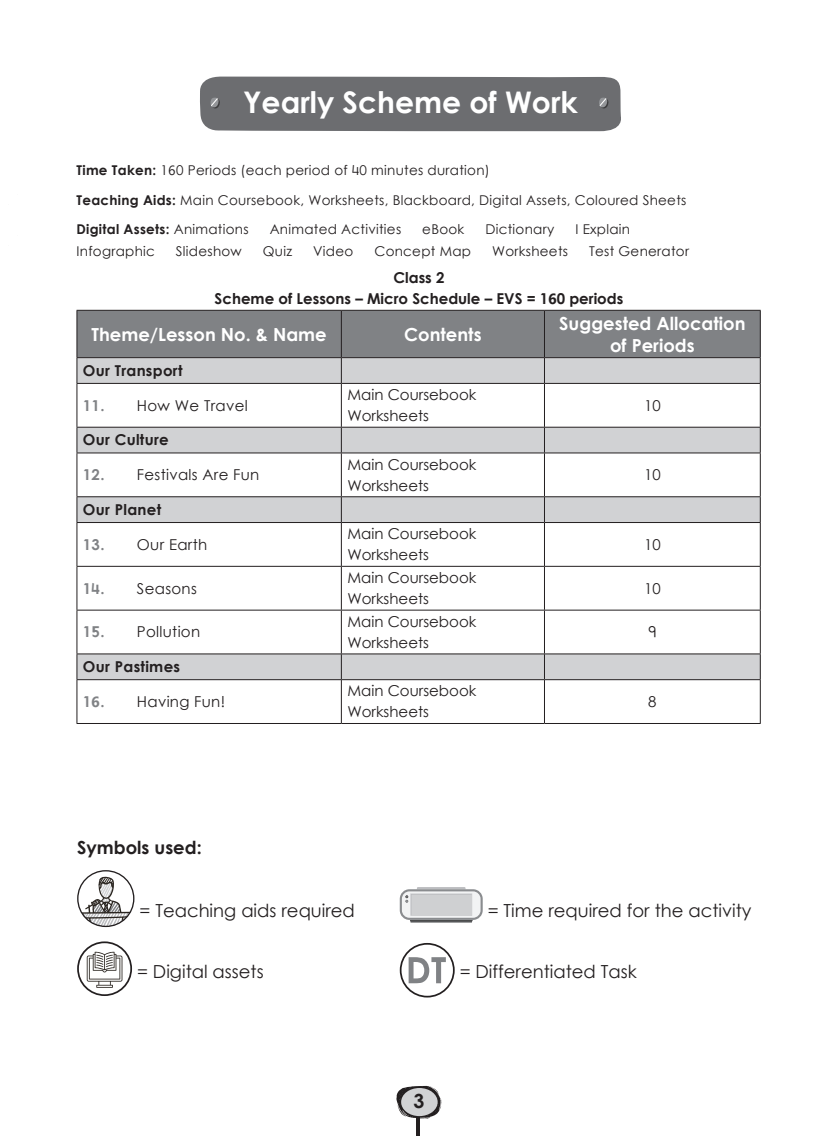
<style>
.page{position:relative;width:838px;height:1136px;background:#fff}
.page>*{position:absolute;margin:0;border:0;box-sizing:border-box;transform-origin:0 0}
.t1{font:29.7px "Century Gothic Bold New";color:#fff}
.t2{font:19.5px "Century Gothic Bold New";color:#231f20}
.t3{font:18px "Century Gothic Regular New";color:#231f20}
.t4{font:18px/21.6px "Century Gothic Bold New";color:#fff;text-align:center}
.t5{font:18px "Century Gothic Bold New";color:#231f20}
.Text_left_align{font:15px/21px "Century Gothic Regular New";color:#231f20}
.Text_left_align-2{font:15px "Century Gothic Regular New";letter-spacing:.02em;color:#231f20}
.t6{font:15px "Century Gothic Bold New";color:#231f20}
.t7{font:15px "Century Gothic Bold New";letter-spacing:.02em;color:#231f20}
.text{font:13.5px "Century Gothic Regular New";letter-spacing:.02em;color:#231f20}
.text-2{font:13.5px "Century Gothic Bold New";letter-spacing:.02em;color:#231f20}
.s1{font-family:"Century Gothic Bold New"}
.s2{font-family:"Century Gothic Regular New"}
.s3{font-family:"Century Gothic Bold New";color:#808285}
</style>
<div class="page">
<hr style="left:416px;top:1113px;width:4px;height:22px;background:#231f20">
<svg style="left:396px;top:1085px;width:46px;height:33px"></svg>
<div style="left:401px;top:1087px;width:36px;height:28px;background:#d1d2d4;border-radius:50%"></div>
<div style="left:200px;top:76px;width:421px;height:56px;background:#6c6d70"></div>
<svg style="left:78px;top:428px;width:682px;height:251px"></svg>
<svg style="left:77px;top:310px;width:684px;height:73px;background:#96979a"></svg>
<hr style="left:77px;top:383px;width:264px;height:1px;background:#231f20">
<hr style="left:77px;top:384px;width:1px;height:43px;background:#231f20">
<hr style="left:341px;top:383px;width:203px;height:1px;background:#231f20">
<hr style="left:341px;top:384px;width:1px;height:43px;background:#231f20">
<hr style="left:544px;top:383px;width:216px;height:1px;background:#231f20">
<hr style="left:544px;top:384px;width:1px;height:43px;background:#231f20">
<hr style="left:760px;top:384px;width:1px;height:43px;background:#231f20">
<hr style="left:77px;top:453px;width:1px;height:43px;background:#231f20">
<hr style="left:341px;top:453px;width:1px;height:43px;background:#231f20">
<hr style="left:544px;top:453px;width:1px;height:43px;background:#231f20">
<hr style="left:760px;top:453px;width:1px;height:43px;background:#231f20">
<hr style="left:77px;top:523px;width:1px;height:43px;background:#231f20">
<hr style="left:341px;top:523px;width:1px;height:43px;background:#231f20">
<hr style="left:544px;top:523px;width:1px;height:43px;background:#231f20">
<hr style="left:760px;top:523px;width:1px;height:43px;background:#231f20">
<hr style="left:77px;top:566px;width:1px;height:43px;background:#231f20">
<hr style="left:341px;top:566px;width:1px;height:43px;background:#231f20">
<hr style="left:544px;top:566px;width:1px;height:43px;background:#231f20">
<hr style="left:760px;top:566px;width:1px;height:43px;background:#231f20">
<hr style="left:77px;top:610px;width:1px;height:43px;background:#231f20">
<hr style="left:341px;top:610px;width:1px;height:43px;background:#231f20">
<hr style="left:544px;top:610px;width:1px;height:43px;background:#231f20">
<hr style="left:760px;top:610px;width:1px;height:43px;background:#231f20">
<hr style="left:77px;top:680px;width:1px;height:43px;background:#231f20">
<hr style="left:341px;top:680px;width:1px;height:43px;background:#231f20">
<hr style="left:544px;top:680px;width:1px;height:43px;background:#231f20">
<hr style="left:760px;top:680px;width:1px;height:43px;background:#231f20">
<svg style="left:77px;top:428px;width:1px;height:24px"></svg>
<hr style="left:77px;top:452px;width:264px;height:1px;background:#231f20">
<hr style="left:341px;top:452px;width:203px;height:1px;background:#231f20">
<hr style="left:341px;top:522px;width:203px;height:1px;background:#231f20">
<hr style="left:341px;top:566px;width:203px;height:1px;background:#231f20">
<hr style="left:341px;top:609px;width:203px;height:1px;background:#231f20">
<svg style="left:341px;top:428px;width:1px;height:24px"></svg>
<svg style="left:544px;top:428px;width:1px;height:24px"></svg>
<svg style="left:760px;top:427px;width:1px;height:25px"></svg>
<hr style="left:544px;top:452px;width:216px;height:1px;background:#231f20">
<hr style="left:544px;top:522px;width:216px;height:1px;background:#231f20">
<hr style="left:341px;top:427px;width:203px;height:1px;background:#231f20">
<svg style="left:77px;top:497px;width:1px;height:25px"></svg>
<hr style="left:341px;top:496px;width:203px;height:1px;background:#231f20">
<hr style="left:77px;top:522px;width:264px;height:1px;background:#231f20">
<hr style="left:341px;top:653px;width:203px;height:1px;background:#231f20">
<hr style="left:341px;top:679px;width:203px;height:1px;background:#231f20">
<svg style="left:341px;top:497px;width:1px;height:25px"></svg>
<svg style="left:544px;top:497px;width:1px;height:25px"></svg>
<svg style="left:760px;top:497px;width:1px;height:25px"></svg>
<hr style="left:77px;top:427px;width:264px;height:1px;background:#231f20">
<hr style="left:77px;top:496px;width:264px;height:1px;background:#231f20">
<hr style="left:77px;top:566px;width:264px;height:1px;background:#231f20">
<hr style="left:77px;top:609px;width:264px;height:1px;background:#231f20">
<hr style="left:77px;top:653px;width:264px;height:1px;background:#231f20">
<svg style="left:77px;top:654px;width:1px;height:25px"></svg>
<hr style="left:77px;top:679px;width:264px;height:1px;background:#231f20">
<svg style="left:341px;top:654px;width:1px;height:25px"></svg>
<hr style="left:544px;top:427px;width:216px;height:1px;background:#231f20">
<hr style="left:544px;top:496px;width:216px;height:1px;background:#231f20">
<hr style="left:544px;top:566px;width:216px;height:1px;background:#231f20">
<hr style="left:544px;top:609px;width:216px;height:1px;background:#231f20">
<hr style="left:544px;top:653px;width:216px;height:1px;background:#231f20">
<svg style="left:544px;top:654px;width:1px;height:25px"></svg>
<svg style="left:760px;top:654px;width:1px;height:25px"></svg>
<hr style="left:544px;top:679px;width:216px;height:1px;background:#231f20">
<hr style="left:77px;top:723px;width:264px;height:1px;background:#231f20">
<hr style="left:341px;top:723px;width:203px;height:1px;background:#231f20">
<hr style="left:544px;top:723px;width:216px;height:1px;background:#231f20">
<svg style="left:78px;top:870px;width:56px;height:56px"></svg>
<svg style="left:82px;top:875px;width:49px;height:51px"></svg>
<div style="left:77px;top:870px;width:57px;height:56px;border:1px solid #231f20;border-radius:28px"></div>
<svg style="left:400px;top:887px;width:82px;height:35px"></svg>
<svg style="left:78px;top:942px;width:53px;height:53px"></svg>
<div style="left:77px;top:941px;width:55px;height:54px;border:2px solid #231f20;border-radius:50%"></div>
<svg style="left:87px;top:948px;width:35px;height:39px"></svg>
<svg style="left:400px;top:943px;width:54px;height:53px"></svg>
<div style="left:400px;top:942px;width:55px;height:55px;border:2px solid #231f20;border-radius:50%"></div>
<svg style="left:408px;top:957px;width:38px;height:26px"></svg>
<p class="t1" style="left:243px;top:80px;width:336px">Yearly Scheme of Work</p>
<p class="text" style="left:77px;top:161px;width:415px"><span class="s1">Time Taken:</span> 160 Periods (each period of 40 minutes duration)</p>
<p class="text" style="left:77px;top:191px;width:611px"><span class="s1">Teaching Aids:</span> Main Coursebook, Worksheets, Blackboard, Digital Assets, Coloured Sheets</p>
<p class="text-2" style="left:77px;top:219px;width:174px">Digital Assets: <span class="s2">Animations</span></p>
<p class="text" style="left:270px;top:220px;width:133px">Animated Activities</p>
<p class="text" style="left:422px;top:220px;width:44px">eBook</p>
<p class="text" style="left:485px;top:220px;width:70px">Dictionary</p>
<p class="text" style="left:575px;top:220px;width:56px">I Explain</p>
<p class="text" style="left:77px;top:241px;width:80px">Infographic</p>
<p class="text" style="left:176px;top:241px;width:67px">Slideshow</p>
<p class="text" style="left:263px;top:241px;width:31px">Quiz</p>
<p class="text" style="left:313px;top:241px;width:42px">Video</p>
<p class="text" style="left:374px;top:241px;width:98px">Concept Map</p>
<p class="text" style="left:492px;top:241px;width:77px">Worksheets</p>
<p class="text" style="left:589px;top:241px;width:101px">Test Generator</p>
<p class="t6" style="left:393px;top:266px;width:52px">Class 2</p>
<p class="t6" style="left:215px;top:287px;width:410px">Scheme of Lessons – Micro Schedule – EVS = 160 periods</p>
<p class="t4" style="left:92px;top:322px;width:237px">Theme/Lesson No. &amp; Name</p>
<p class="t4" style="left:404px;top:322px;width:79px">Contents</p>
<p class="t4" style="left:559px;top:312px;width:188px">Suggested Allocation of Periods</p>
<p class="t7" style="left:83px;top:359px;width:101px">Our Transport</p>
<p class="Text_left_align-2" style="left:83px;top:395px;width:166px"><span class="s3">11.</span> How We Travel</p>
<p class="Text_left_align" style="left:347px;top:384px;width:130px">Main Coursebook<br>Worksheets</p>
<p class="Text_left_align" style="left:644px;top:394px;width:18px">10</p>
<p class="t7" style="left:83px;top:428px;width:87px">Our Culture</p>
<p class="Text_left_align-2" style="left:83px;top:464px;width:178px"><span class="s3">12.</span> Festivals Are Fun</p>
<p class="Text_left_align" style="left:347px;top:453px;width:130px">Main Coursebook<br>Worksheets</p>
<p class="Text_left_align" style="left:644px;top:464px;width:18px">10</p>
<p class="t7" style="left:83px;top:498px;width:80px">Our Planet</p>
<p class="Text_left_align-2" style="left:83px;top:534px;width:126px"><span class="s3">13.</span> Our Earth</p>
<p class="Text_left_align" style="left:347px;top:523px;width:130px">Main Coursebook<br>Worksheets</p>
<p class="Text_left_align" style="left:644px;top:533px;width:18px">10</p>
<p class="Text_left_align-2" style="left:83px;top:577px;width:115px"><span class="s3">14.</span> Seasons</p>
<p class="Text_left_align" style="left:347px;top:567px;width:130px">Main Coursebook<br>Worksheets</p>
<p class="Text_left_align" style="left:644px;top:577px;width:18px">10</p>
<p class="Text_left_align-2" style="left:83px;top:621px;width:119px"><span class="s3">15.</span> Pollution</p>
<p class="Text_left_align" style="left:347px;top:610px;width:130px">Main Coursebook<br>Worksheets</p>
<p class="Text_left_align" style="left:648px;top:621px;width:10px">9</p>
<p class="t7" style="left:83px;top:655px;width:99px">Our Pastimes</p>
<p class="Text_left_align-2" style="left:83px;top:691px;width:144px"><span class="s3">16.</span> Having Fun!</p>
<p class="Text_left_align" style="left:347px;top:680px;width:130px">Main Coursebook<br>Worksheets</p>
<p class="Text_left_align" style="left:648px;top:690px;width:10px">8</p>
<p class="t5" style="left:77px;top:833px;width:126px">Symbols used:</p>
<p class="t3" style="left:139px;top:897px;width:217px">= Teaching aids required</p>
<p class="t3" style="left:487px;top:897px;width:265px">= Time required for the activity</p>
<p class="t3" style="left:137px;top:958px;width:128px">= Digital assets</p>
<p class="t3" style="left:459px;top:958px;width:179px">= Differentiated Task</p>
<h2 class="t2" style="left:413px;top:1085px;width:12px">3</h2>
</div>
